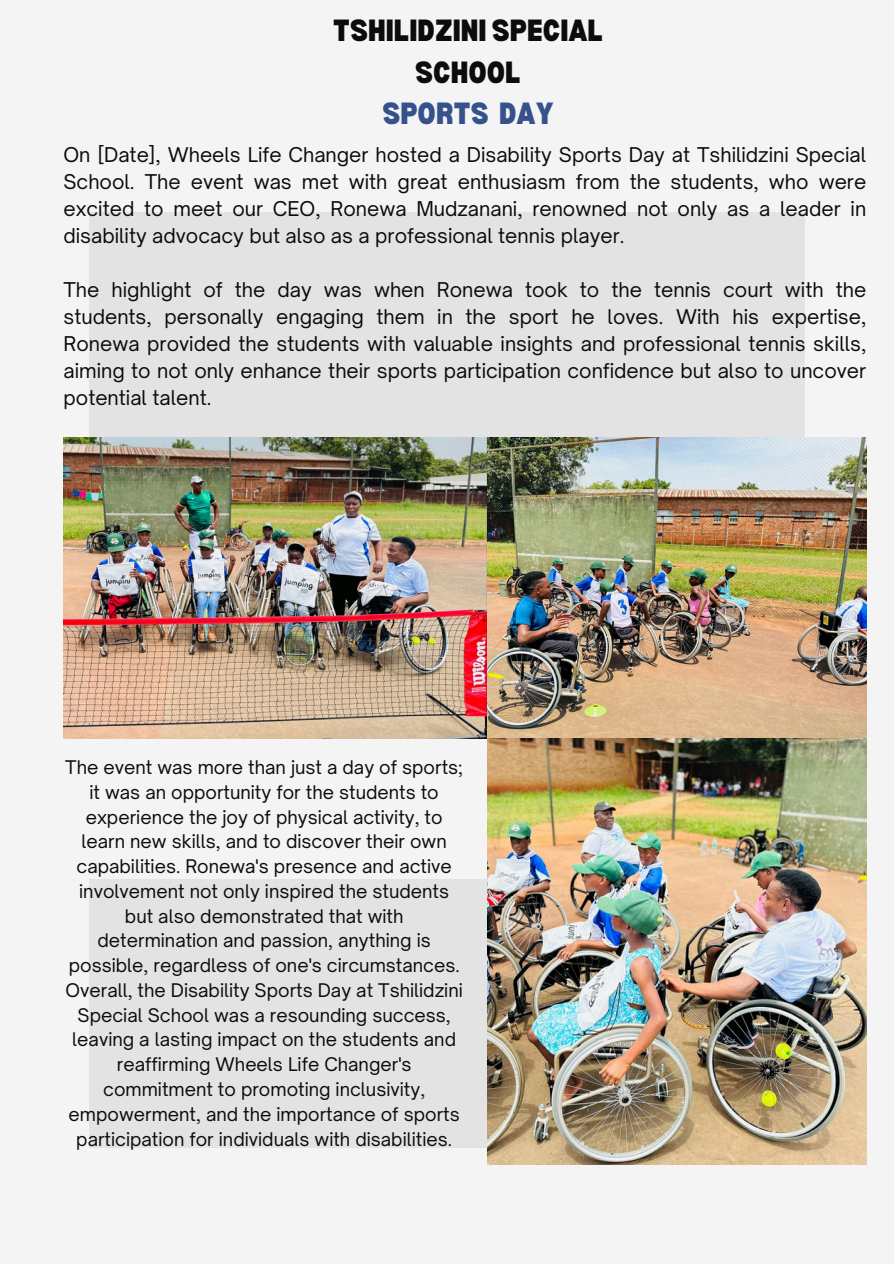
<style>
.page{position:relative;width:894px;height:1264px;background:#fff}
.page>*{position:absolute;margin:0;border:0;box-sizing:border-box;transform-origin:0 0}
.t1{font:900 semi-condensed 30px/41.7px "Bernoru";color:#0e0b0c;text-align:center}
.t2{font:19.5px/27px "Open Sauce One";color:#0e0b0c;text-align:justify}
.t3{font:18px/24.8px "Open Sauce One";color:#0e0b0c;text-align:center}
.s1{color:#36528b}
</style>
<div class="page">
<div style="left:0;top:0;width:893px;height:1263px;background:#f4f4f4"></div>
<img style="left:63px;top:438px;width:803px;height:300px">
<svg style="left:89px;top:213px;width:715px;height:267px;fill:#e3e3e3"></svg>
<div style="left:89px;top:879px;width:715px;height:268px;background:#e3e3e3"></div>
<img style="left:487px;top:739px;width:379px;height:425px">
<p class="t1" style="left:333px;top:8px;width:272px">TSHILIDZINI SPECIAL<br>SCHOOL<br><span class="s1">SPORTS DAY</span></p>
<h1 class="t2" style="left:63px;top:141px;width:804px">On [Date], Wheels Life Changer hosted a Disability Sports Day at Tshilidzini Special School. The event was met with great enthusiasm from the students, who were excited to meet our CEO, Ronewa Mudzanani, renowned not only as a leader in disability advocacy but also as a professional tennis player.</h1>
<p class="t2" style="left:63px;top:276px;width:804px">The highlight of the day was when Ronewa took to the tennis court with the students, personally engaging them in the sport he loves. With his expertise, Ronewa provided the students with valuable insights and professional tennis skills, aiming to not only enhance their sports participation confidence but also to uncover potential talent.</p>
<p class="t3" style="left:65px;top:754px;width:399px">The event was more than just a day of sports; it was an opportunity for the students to experience the joy of physical activity, to learn new skills, and to discover their own capabilities. Ronewa's presence and active involvement not only inspired the students but also demonstrated that with determination and passion, anything is possible, regardless of one's circumstances.</p>
<p class="t3" style="left:65px;top:977px;width:399px">Overall, the Disability Sports Day at Tshilidzini Special School was a resounding success, leaving a lasting impact on the students and reaffirming Wheels Life Changer's commitment to promoting inclusivity, empowerment, and the importance of sports participation for individuals with disabilities.</p>
</div>
